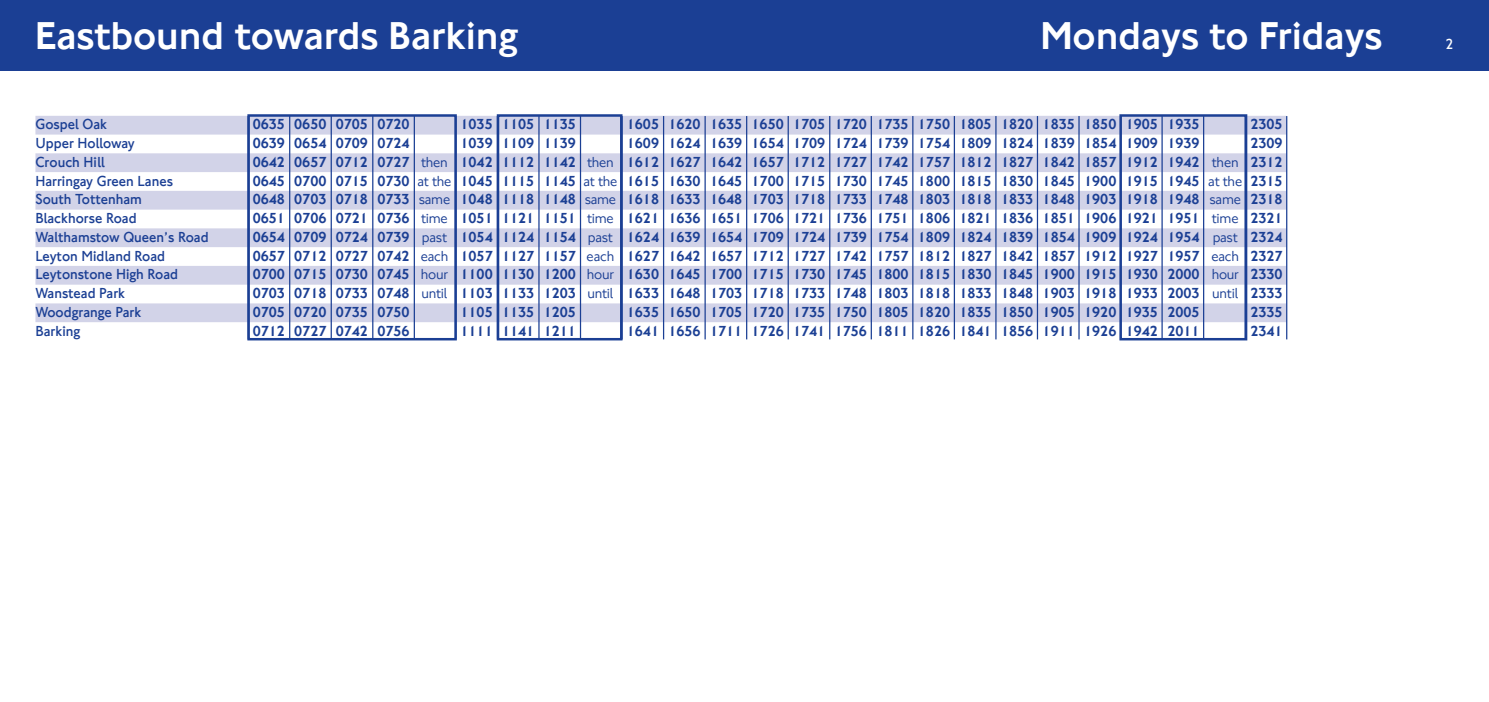
<style>
.page{position:relative;width:1489px;height:702px;background:#fff}
.page>*{position:absolute;margin:0;border:0;box-sizing:border-box;transform-origin:0 0}
.t1{font:500 40px "NJ Font";color:#fff}
.t2{font:500 15px/18.8px "NJ Font";color:#1b3f94;text-align:justify}
.t3{font:700 15px/18.8px "NJ Font";color:#1b3f94}
.t4{font:15px/18.8px "NJ Font";letter-spacing:-.015em;color:#1b3f94;text-align:center}
.t5{font:300 15px "NJ Font";color:#fff}
</style>
<div class="page">
<div style="left:35px;top:116px;width:1251px;height:18px;background:#d2d3e8"></div>
<div style="left:35px;top:153px;width:1251px;height:19px;background:#d2d3e8"></div>
<div style="left:35px;top:191px;width:1251px;height:18px;background:#d2d3e8"></div>
<div style="left:35px;top:228px;width:1251px;height:19px;background:#d2d3e8"></div>
<div style="left:35px;top:266px;width:1251px;height:18px;background:#d2d3e8"></div>
<div style="left:35px;top:303px;width:1251px;height:19px;background:#d2d3e8"></div>
<hr style="left:289px;top:116px;width:1px;height:223px;background:#1b3f94">
<hr style="left:330px;top:116px;width:2px;height:223px;background:#1b3f94">
<hr style="left:372px;top:116px;width:1px;height:223px;background:#1b3f94">
<hr style="left:413px;top:116px;width:2px;height:223px;background:#1b3f94">
<hr style="left:538px;top:116px;width:1px;height:223px;background:#1b3f94">
<hr style="left:580px;top:116px;width:1px;height:223px;background:#1b3f94">
<hr style="left:663px;top:116px;width:1px;height:223px;background:#1b3f94">
<hr style="left:704px;top:116px;width:1px;height:223px;background:#1b3f94">
<hr style="left:746px;top:116px;width:1px;height:223px;background:#1b3f94">
<hr style="left:787px;top:116px;width:1px;height:223px;background:#1b3f94">
<hr style="left:829px;top:116px;width:1px;height:223px;background:#1b3f94">
<hr style="left:870px;top:116px;width:1px;height:223px;background:#1b3f94">
<hr style="left:912px;top:116px;width:1px;height:223px;background:#1b3f94">
<hr style="left:953px;top:116px;width:2px;height:223px;background:#1b3f94">
<hr style="left:995px;top:116px;width:1px;height:223px;background:#1b3f94">
<hr style="left:1036px;top:116px;width:2px;height:223px;background:#1b3f94">
<hr style="left:1078px;top:116px;width:1px;height:223px;background:#1b3f94">
<hr style="left:1161px;top:116px;width:1px;height:223px;background:#1b3f94">
<hr style="left:1202px;top:116px;width:2px;height:223px;background:#1b3f94">
<hr style="left:1285px;top:116px;width:2px;height:223px;background:#1b3f94">
<div style="left:0;top:0;width:1488px;height:71px;background:#1b3f94"></div>
<div style="left:247px;top:114px;width:210px;height:226px;border:2px solid #1b3f94"></div>
<div style="left:497px;top:114px;width:125px;height:226px;border:2px solid #1b3f94"></div>
<div style="left:1119px;top:114px;width:128px;height:226px;border:2px solid #1b3f94"></div>
<h1 class="t1" style="left:35px;top:12px;width:484px">Eastbound towards Barking</h1>
<h1 class="t1" style="left:1040px;top:12px;width:343px">Mondays to Fridays</h1>
<p class="t3" style="left:35px;top:115px;width:175px">Gospel Oak<br>Upper Holloway<br>Crouch Hill<br>Harringay Green Lanes<br>South Tottenham<br>Blackhorse Road<br>Walthamstow Queen’s Road<br>Leyton Midland Road<br>Leytonstone High Road<br>Wanstead Park<br>Woodgrange Park<br>Barking</p>
<p class="t2" style="left:253px;top:115px;width:34px">0635<br>0639<br>0642<br>0645<br>0648<br>0651<br>0654<br>0657<br>0700<br>0703<br>0705<br>0712</p>
<p class="t2" style="left:294px;top:115px;width:34px">0650<br>0654<br>0657<br>0700<br>0703<br>0706<br>0709<br>0712<br>0715<br>0718<br>0720<br>0727</p>
<p class="t2" style="left:336px;top:115px;width:34px">0705<br>0709<br>0712<br>0715<br>0718<br>0721<br>0724<br>0727<br>0730<br>0733<br>0735<br>0742</p>
<p class="t2" style="left:377px;top:115px;width:34px">0720<br>0724<br>0727<br>0730<br>0733<br>0736<br>0739<br>0742<br>0745<br>0748<br>0750<br>0756</p>
<p class="t2" style="left:460px;top:115px;width:34px">1035<br>1039<br>1042<br>1045<br>1048<br>1051<br>1054<br>1057<br>1100<br>1103<br>1105<br>1111</p>
<p class="t2" style="left:502px;top:115px;width:34px">1105<br>1109<br>1112<br>1115<br>1118<br>1121<br>1124<br>1127<br>1130<br>1133<br>1135<br>1141</p>
<p class="t2" style="left:543px;top:115px;width:34px">1135<br>1139<br>1142<br>1145<br>1148<br>1151<br>1154<br>1157<br>1200<br>1203<br>1205<br>1211</p>
<p class="t2" style="left:627px;top:115px;width:34px">1605<br>1609<br>1612<br>1615<br>1618<br>1621<br>1624<br>1627<br>1630<br>1633<br>1635<br>1641</p>
<p class="t2" style="left:668px;top:115px;width:34px">1620<br>1624<br>1627<br>1630<br>1633<br>1636<br>1639<br>1642<br>1645<br>1648<br>1650<br>1656</p>
<p class="t2" style="left:710px;top:115px;width:34px">1635<br>1639<br>1642<br>1645<br>1648<br>1651<br>1654<br>1657<br>1700<br>1703<br>1705<br>1711</p>
<p class="t2" style="left:751px;top:115px;width:34px">1650<br>1654<br>1657<br>1700<br>1703<br>1706<br>1709<br>1712<br>1715<br>1718<br>1720<br>1726</p>
<p class="t2" style="left:793px;top:115px;width:34px">1705<br>1709<br>1712<br>1715<br>1718<br>1721<br>1724<br>1727<br>1730<br>1733<br>1735<br>1741</p>
<p class="t2" style="left:834px;top:115px;width:34px">1720<br>1724<br>1727<br>1730<br>1733<br>1736<br>1739<br>1742<br>1745<br>1748<br>1750<br>1756</p>
<p class="t2" style="left:876px;top:115px;width:34px">1735<br>1739<br>1742<br>1745<br>1748<br>1751<br>1754<br>1757<br>1800<br>1803<br>1805<br>1811</p>
<p class="t2" style="left:917px;top:115px;width:34px">1750<br>1754<br>1757<br>1800<br>1803<br>1806<br>1809<br>1812<br>1815<br>1818<br>1820<br>1826</p>
<p class="t2" style="left:959px;top:115px;width:34px">1805<br>1809<br>1812<br>1815<br>1818<br>1821<br>1824<br>1827<br>1830<br>1833<br>1835<br>1841</p>
<p class="t2" style="left:1001px;top:115px;width:34px">1820<br>1824<br>1827<br>1830<br>1833<br>1836<br>1839<br>1842<br>1845<br>1848<br>1850<br>1856</p>
<p class="t2" style="left:1042px;top:115px;width:34px">1835<br>1839<br>1842<br>1845<br>1848<br>1851<br>1854<br>1857<br>1900<br>1903<br>1905<br>1911</p>
<p class="t2" style="left:1084px;top:115px;width:34px">1850<br>1854<br>1857<br>1900<br>1903<br>1906<br>1909<br>1912<br>1915<br>1918<br>1920<br>1926</p>
<p class="t2" style="left:1125px;top:115px;width:34px">1905<br>1909<br>1912<br>1915<br>1918<br>1921<br>1924<br>1927<br>1930<br>1933<br>1935<br>1942</p>
<p class="t2" style="left:1167px;top:115px;width:34px">1935<br>1939<br>1942<br>1945<br>1948<br>1951<br>1954<br>1957<br>2000<br>2003<br>2005<br>2011</p>
<p class="t2" style="left:1250px;top:115px;width:34px">2305<br>2309<br>2312<br>2315<br>2318<br>2321<br>2324<br>2327<br>2330<br>2333<br>2335<br>2341</p>
<p class="t4" style="left:417px;top:152px;width:36px">then at the same time past each hour until</p>
<p class="t4" style="left:583px;top:152px;width:36px">then at the same time past each hour until</p>
<p class="t4" style="left:1208px;top:152px;width:36px">then at the same time past each hour until</p>
<p class="t5" style="left:1445px;top:35px;width:10px">2</p>
</div>
